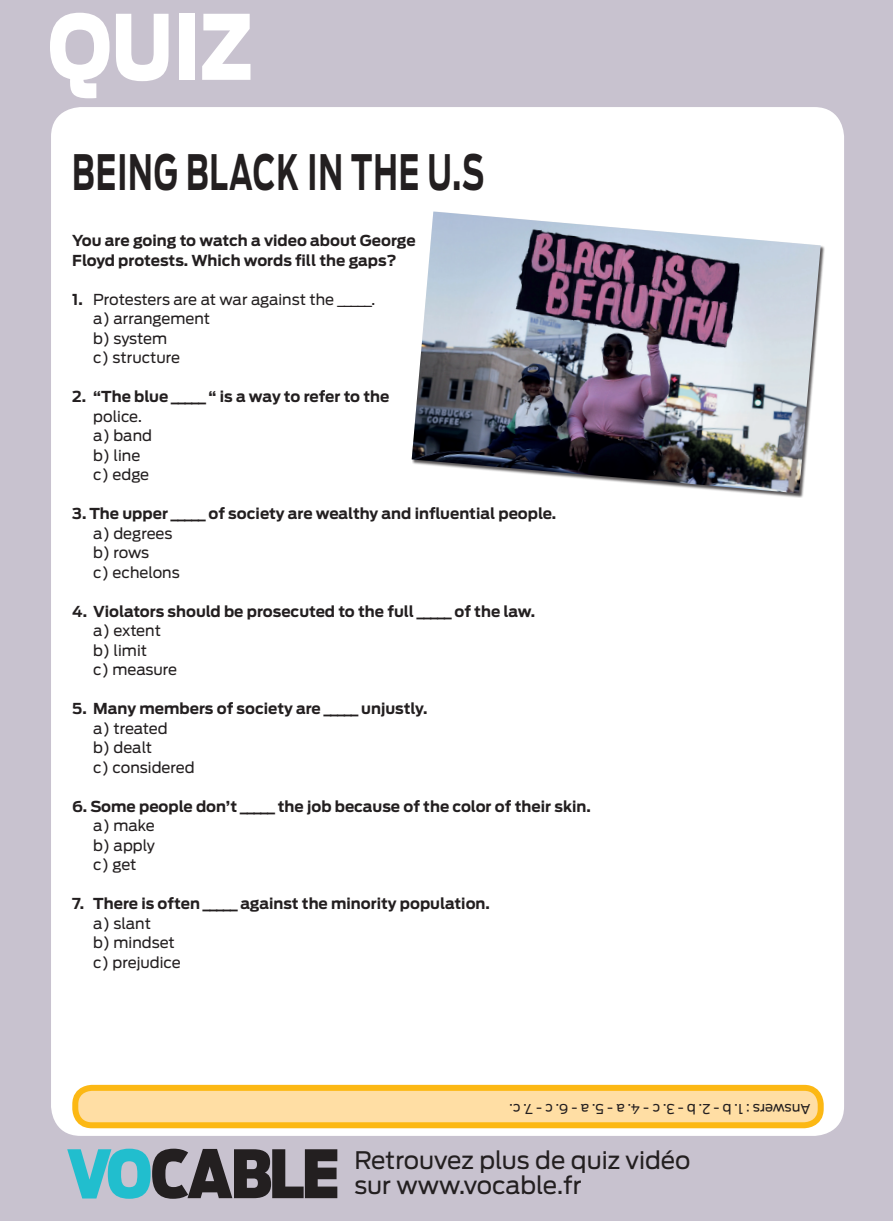
<style>
.page{position:relative;width:893px;height:1221px;background:#fff}
.page>*{position:absolute;margin:0;border:0;box-sizing:border-box;transform-origin:0 0}
.t1{font:900 89.1px "Antenna";color:#fff;scale:.83 1}
.t2{font:700 48.45px "Antenna";letter-spacing:.03em;color:#231f20;scale:.62 1}
.t3{font:24px/25.5px "Antenna";color:#231f20}
.t4{font:700 15px/19.5px "Antenna";color:#231f20}
.t5{font:15px/19.5px "Antenna";color:#231f20}
.t6{font:13.5px "Antenna";letter-spacing:-.005em;color:#231f20}
.s1{font-weight:700}
</style>
<div class="page">
<div style="left:0;top:0;width:893px;height:1220px;background:#c8c2cf"></div>
<div style="left:51px;top:107px;width:793px;height:1028px;background:#fff;border-radius:30px"></div>
<svg style="left:67px;top:1148px;width:270px;height:50px"></svg>
<div style="left:75px;top:1087px;width:746px;height:38px;background:#ffdea4;border-radius:17px"></div>
<div style="left:72px;top:1084px;width:752px;height:44px;border:6px solid #fcb814;border-radius:17px"></div>
<div style="left:412px;top:212px;width:413px;height:286px;background:#231f20;opacity:.75"></div>
<img style="left:412px;top:211px;width:409px;height:282px">
<h1 class="t1" style="left:48px;top:-6px;width:248px">QUIZ</h1>
<h2 class="t2" style="left:72px;top:143px;width:666px">BEING BLACK IN THE U.S</h2>
<p class="t4" style="left:72px;top:231px;width:345px">You are going to watch a video about George<br>Floyd protests. Which words fill the gaps?</p>
<p class="t5" style="left:93px;top:289px;width:284px;text-indent:-21px"><span class="s1">1.</span> Protesters are at war against the _____. a) arrangement<br>b) system<br>c) structure</p>
<p class="t4" style="left:72px;top:387px;width:319px">2. “The blue _____ “ is a way to refer to the</p>
<p class="t5" style="left:93px;top:406px;width:60px">police. a) band b) line c) edge</p>
<p class="t4" style="left:72px;top:504px;width:486px">3. The upper _____ of society are wealthy and influential people.</p>
<p class="t5" style="left:93px;top:523px;width:88px">a) degrees b) rows<br>c) echelons</p>
<p class="t4" style="left:72px;top:601px;width:464px">4. Violators should be prosecuted to the full _____ of the law.</p>
<p class="t5" style="left:93px;top:621px;width:85px">a) extent b) limit<br>c) measure</p>
<p class="t4" style="left:72px;top:699px;width:357px">5. Many members of society are _____ unjustly.</p>
<p class="t5" style="left:93px;top:718px;width:103px">a) treated<br>b) dealt<br>c) considered</p>
<p class="t4" style="left:72px;top:796px;width:520px">6. Some people don’t _____ the job because of the color of their skin.</p>
<p class="t5" style="left:93px;top:816px;width:63px;text-align:justify">a) make b) apply c) get</p>
<p class="t4" style="left:72px;top:894px;width:419px">7. There is often _____ against the minority population.</p>
<p class="t5" style="left:93px;top:913px;width:89px">a) slant<br>b) mindset c) prejudice</p>
<p class="t6" style="left:810px;top:1116px;width:303px;rotate:-180deg">Answers : 1. b - 2. b - 3. c - 4. a - 5. a - 6. c - 7. c.</p>
<h3 class="t3" style="left:354px;top:1147px;width:338px">Retrouvez plus de quiz vidéo sur www.vocable.fr</h3>
</div>
